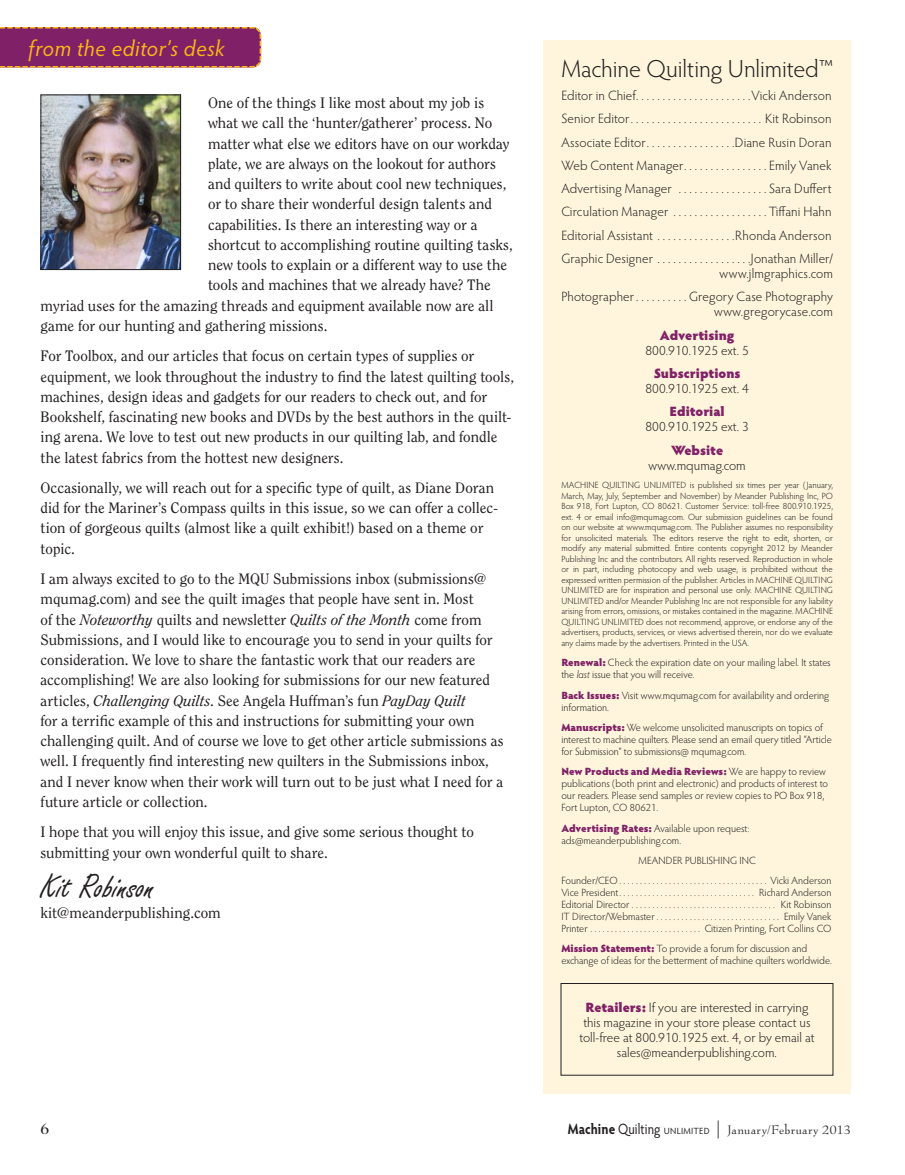
<style>
.page{position:relative;width:905px;height:1175px;background:#fff}
.page>*{position:absolute;margin:0;border:0;box-sizing:border-box;transform-origin:0 0}
.t1{font:36px "Freestyle Script";color:#231f20}
.t2{font:300 24.6px "Hypatia Sans Pro";letter-spacing:-.005em;color:#231f20}
.Column_Head_-_left{font:italic 22.5px "Hypatia Sans Pro";letter-spacing:.02em;color:#fcb814}
.Body_Text{font:15px/20.2px "Clearface";color:#231f20}
.t3{font:700 15px "Bernhard Modern Std";color:#231f20}
.t4{font:300 13.5px/15px "Hypatia Sans Pro";letter-spacing:.005em;color:#231f20;text-align:center}
.t5{font:13.5px "Bernhard Modern Std";letter-spacing:.015em;color:#231f20}
.t6{font:300 10.5px/12px "Hypatia Sans Pro";letter-spacing:-.005em;color:#231f20}
.t7{font:300 9px/10.5px "Hypatia Sans Pro";color:#231f20;text-align:justify}
.s1{font-style:italic}
.s2{font-weight:900;color:#802167}
.s3{font-family:"Hypatia Sans Pro";font-weight:700;font-size:15px}
.s4{font-family:"Hypatia Sans Pro";font-size:15px}
.s5{font-family:"Hypatia Sans Pro";font-size:9px}
.s6{font-size:18px}
</style>
<div class="page">
<svg style="left:0;top:27px;width:262px;height:41px;background:#882c63"></svg>
<img style="left:42px;top:96px;width:137px;height:172px">
<div style="left:40px;top:94px;width:141px;height:176px;border:1px solid #231f20"></div>
<div style="left:543px;top:40px;width:307px;height:1053px;background:#fef5dc"></div>
<div style="left:560px;top:983px;width:273px;height:92px;border:1px solid #231f20"></div>
<p class="Column_Head_-_left" style="left:28px;top:33px;width:198px">from the editor’s desk</p>
<p class="Body_Text" style="left:208px;top:92px;width:278px">One of the things I like most about my job is</p>
<p class="Body_Text" style="left:208px;top:113px;width:286px">what we call the ‘hunter/gatherer’ process. No</p>
<p class="Body_Text" style="left:208px;top:133px;width:303px">matter what else we editors have on our workday</p>
<p class="Body_Text" style="left:208px;top:153px;width:289px">plate, we are always on the lookout for authors</p>
<p class="Body_Text" style="left:208px;top:173px;width:300px">and quilters to write about cool new techniques,</p>
<p class="Body_Text" style="left:208px;top:194px;width:285px">or to share their wonderful design talents and</p>
<p class="Body_Text" style="left:208px;top:214px;width:271px">capabilities. Is there an interesting way or a</p>
<p class="Body_Text" style="left:208px;top:234px;width:306px">shortcut to accomplishing routine quilting tasks,</p>
<p class="Body_Text" style="left:208px;top:254px;width:301px">new tools to explain or a different way to use the</p>
<p class="Body_Text" style="left:208px;top:275px;width:284px">tools and machines that we already have? The</p>
<p class="Body_Text" style="left:40px;top:295px;width:454px">myriad uses for the amazing threads and equipment available now are all</p>
<p class="Body_Text" style="left:40px;top:315px;width:288px">game for our hunting and gathering missions.</p>
<p class="Body_Text" style="left:40px;top:346px;width:475px">For Toolbox, and our articles that focus on certain types of supplies or equipment, we look throughout the industry to find the latest quilting tools, machines, design ideas and gadgets for our readers to check out, and for Bookshelf, fascinating new books and DVDs by the best authors in the quilt&shy;ing arena. We love to test out new products in our quilting lab, and fondle the latest fabrics from the hottest new designers.</p>
<p class="Body_Text" style="left:40px;top:477px;width:459px">Occasionally, we will reach out for a specific type of quilt, as Diane Doran did for the Mariner’s Compass quilts in this issue, so we can offer a collec&shy;tion of gorgeous quilts (almost like a quilt exhibit!) based on a theme or topic.</p>
<p class="Body_Text" style="left:40px;top:568px;width:464px">I am always excited to go to the MQU Submissions inbox (submissions@ mqumag.com) and see the quilt images that people have sent in. Most<br>of the <span class="s1">Noteworthy</span> quilts and newsletter <span class="s1">Quilts of the Month</span> come from Submissions, and I would like to encourage you to send in your quilts for consideration. We love to share the fantastic work that our readers are accomplishing! We are also looking for submissions for our new featured articles, <span class="s1">Challenging Quilts</span>. See Angela Huffman’s fun <span class="s1">PayDay Quilt<br></span>for a terrific example of this and instructions for submitting your own challenging quilt. And of course we love to get other article submissions as well. I frequently find interesting new quilters in the Submissions inbox, and I never know when their work will turn out to be just what I need for a future article or collection.</p>
<p class="Body_Text" style="left:40px;top:821px;width:435px">I hope that you will enjoy this issue, and give some serious thought to submitting your own wonderful quilt to share.</p>
<p class="t1" style="left:40px;top:867px;width:116px">Kit Robinson</p>
<p class="Body_Text" style="left:40px;top:902px;width:182px">kit@meanderpublishing.com</p>
<p class="t2" style="left:561px;top:52px;width:273px">Machine Quilting Unlimited™</p>
<p class="t4" style="left:561px;top:87px;width:272px">Editor in Chief . . . . . . . . . . . . . . . . . . . . . Vicki Anderson</p>
<p class="t4" style="left:561px;top:111px;width:272px">Senior Editor . . . . . . . . . . . . . . . . . . . . . . . . . Kit Robinson</p>
<p class="t4" style="left:561px;top:134px;width:271px">Associate Editor . . . . . . . . . . . . . . . . Diane Rusin Doran</p>
<p class="t4" style="left:561px;top:157px;width:271px">Web Content Manager . . . . . . . . . . . . . . . Emily Vanek</p>
<p class="t4" style="left:561px;top:181px;width:272px">Advertising Manager . . . . . . . . . . . . . . . . Sara Duffert</p>
<p class="t4" style="left:561px;top:204px;width:272px">Circulation Manager . . . . . . . . . . . . . . . . . Tiffani Hahn</p>
<p class="t4" style="left:561px;top:227px;width:272px">Editorial Assistant . . . . . . . . . . . . . . Rhonda Anderson</p>
<p class="t4" style="left:561px;top:251px;width:273px;text-align:right">Graphic Designer . . . . . . . . . . . . . . . . . Jonathan Miller/ www.jlmgraphics.com</p>
<p class="t4" style="left:561px;top:289px;width:273px;text-align:right">Photographer . . . . . . . . . Gregory Case Photography www.gregorycase.com</p>
<p class="t4" style="left:645px;top:327px;width:105px"><span class="s2">Advertising<br></span>800.910.1925 ext. 5</p>
<p class="t4" style="left:645px;top:365px;width:105px"><span class="s2">Subscriptions<br></span>800.910.1925 ext. 4</p>
<p class="t4" style="left:645px;top:404px;width:105px"><span class="s2">Editorial<br></span>800.910.1925 ext. 3</p>
<p class="t4" style="left:648px;top:442px;width:99px"><span class="s2">Website </span>www.mqumag.com</p>
<p class="t7" style="left:561px;top:480px;width:273px">MACHINE QUILTING UNLIMITED is published six times per year ( January, March, May, July, September and November) by Meander Publishing Inc, PO Box 918, Fort Lupton, CO 80621. Customer Service: toll-free 800.910.1925, ext. 4 or email info@mqumag.com. Our submission guidelines can be found on our website at www.mqumag.com. The Publisher assumes no responsibility for unsolicited materials. The editors reserve the right to edit, shorten, or modify any material submitted. Entire contents copyright 2012 by Meander Publishing Inc and the contributors. All rights reserved. Reproduction in whole or in part, including photocopy and web usage, is prohibited without the expressed written permission of the publisher. Articles in MACHINE QUILTING UNLIMITED are for inspiration and personal use only. MACHINE QUILTING UNLIMITED and/or Meander Publishing Inc are not responsible for any liability arising from errors, omissions, or mistakes contained in the magazine. MACHINE QUILTING UNLIMITED does not recommend, approve, or endorse any of the advertisers, products, services, or views advertised therein, nor do we evaluate any claims made by the advertisers. Printed in the USA.</p>
<p class="t6" style="left:561px;top:656px;width:271px"><span class="s2">Renewal:</span> Check the expiration date on your mailing label. It states the <span class="s1">last</span> issue that you will receive.</p>
<p class="t6" style="left:561px;top:688px;width:269px"><span class="s2">Back Issues:</span> Visit www.mqumag.com for availability and ordering information.</p>
<p class="t6" style="left:561px;top:721px;width:272px"><span class="s2">Manuscripts:</span> We welcome unsolicited manuscripts on topics of interest to machine quilters. Please send an email query titled “Article for Submission” to submissions@ mqumag.com.</p>
<p class="t6" style="left:561px;top:765px;width:268px"><span class="s2">New Products and Media Reviews:</span> We are happy to review publications (both print and electronic) and products of interest to our readers. Please send samples or review copies to PO Box 918, Fort Lupton, CO 80621.</p>
<p class="t6" style="left:561px;top:821px;width:190px"><span class="s2">Advertising Rates:</span> Available upon request: ads@meanderpublishing.com.</p>
<p class="t6" style="left:638px;top:854px;width:119px">MEANDER PUBLISHING INC</p>
<p class="t6" style="left:561px;top:874px;width:272px;text-align:justify">Founder/CEO . . . . . . . . . . . . . . . . . . . . . . . . . . . . . . . . . . . Vicki Anderson Vice President . . . . . . . . . . . . . . . . . . . . . . . . . . . . . . . . . Richard Anderson Editorial Director . . . . . . . . . . . . . . . . . . . . . . . . . . . . . . . . . . . Kit Robinson IT Director/Webmaster . . . . . . . . . . . . . . . . . . . . . . . . . . . . . . Emily Vanek Printer . . . . . . . . . . . . . . . . . . . . . . . . . . . Citizen Printing, Fort Collins CO</p>
<p class="t6" style="left:561px;top:942px;width:271px"><span class="s2">Mission Statement:</span> To provide a forum for discussion and exchange of ideas for the betterment of machine quilters worldwide.</p>
<p class="t4" style="left:579px;top:999px;width:236px"><span class="s2">Retailers:</span> If you are interested in carrying this magazine in your store please contact us toll-free at 800.910.1925 ext. 4, or by email at sales@meanderpublishing.com.</p>
<p class="t3" style="left:40px;top:1121px;width:10px">6</p>
<p class="t5" style="left:567px;top:1123px;width:285px"><span class="s3">Machine</span> <span class="s4">Quilting</span> <span class="s5">UNLIMITED</span> <span class="s6">|</span> January/February 2013</p>
</div>
